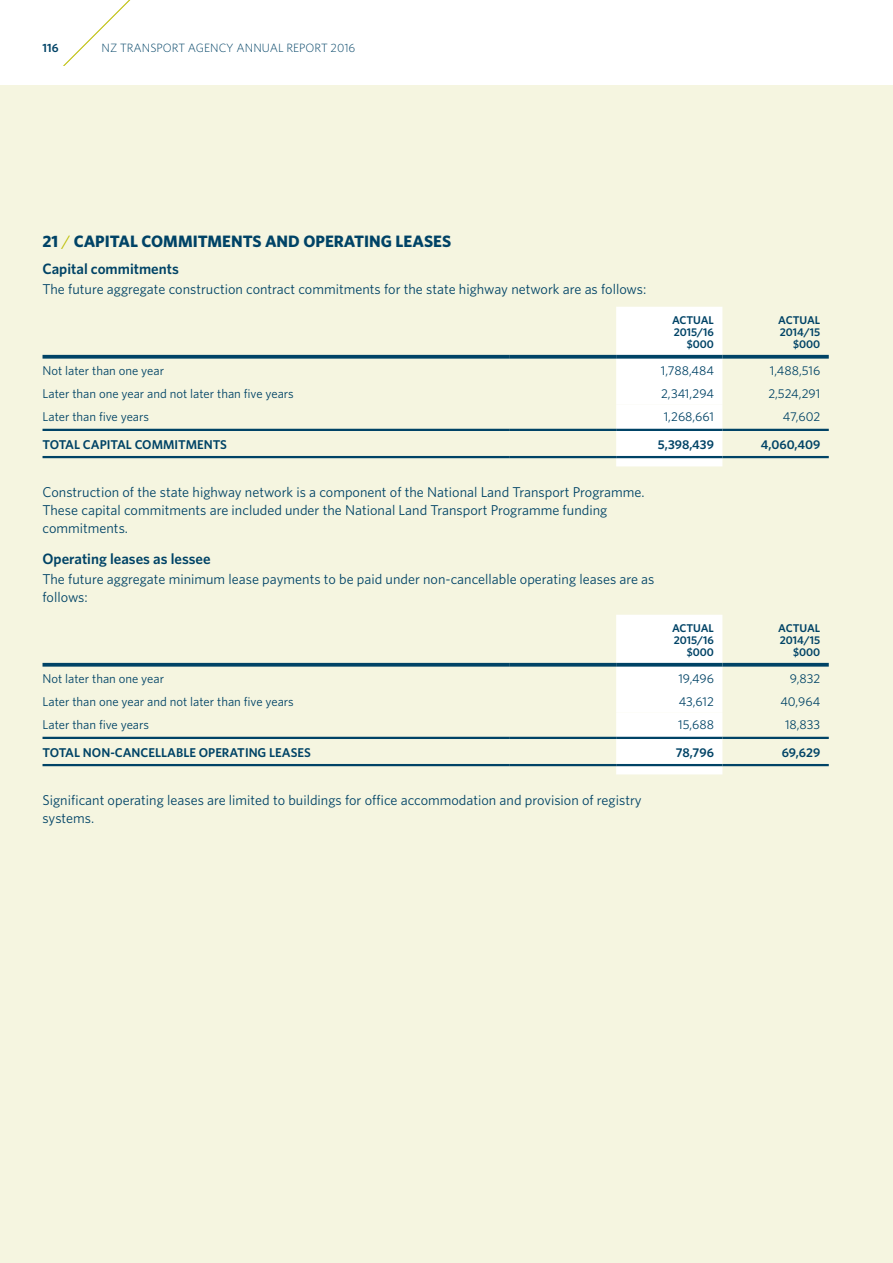
<style>
.page{position:relative;width:893px;height:1263px;background:#fff}
.page>*{position:absolute;margin:0;border:0;box-sizing:border-box;transform-origin:0 0}
.t1{font:700 16.5px "Whitney";color:#004366}
.t2{font:600 15px "Whitney";color:#004366}
.t3{font:14.25px/18px "Whitney";color:#004366}
.t4{font:12.75px "Whitney";color:#004366}
.t5{font:600 12.75px "Whitney";color:#004366}
.t6{font:300 12px "Whitney";color:#004366}
.t7{font:600 12px "Whitney";color:#004366}
.t8{font:600 11.25px/12px "Whitney";color:#004366;text-align:right}
.s1{font-weight:400;color:#bcbe00}
</style>
<div class="page">
<div style="left:0;top:85px;width:893px;height:1178px;background:#f5f5e0"></div>
<svg style="left:63px;top:0;width:68px;height:66px"></svg>
<div style="left:616px;top:307px;width:106px;height:159px;background:#fff"></div>
<svg style="left:43px;top:355px;width:467px;height:4px;background:#175371"></svg>
<svg style="left:510px;top:355px;width:106px;height:4px"></svg>
<svg style="left:616px;top:355px;width:106px;height:4px"></svg>
<svg style="left:722px;top:355px;width:107px;height:4px"></svg>
<hr style="left:43px;top:429px;width:467px;height:2px;background:#004366">
<hr style="left:510px;top:429px;width:106px;height:2px;background:#004366">
<hr style="left:616px;top:429px;width:106px;height:2px;background:#004366">
<hr style="left:722px;top:429px;width:107px;height:2px;background:#004366">
<hr style="left:43px;top:456px;width:467px;height:2px;background:#004366">
<hr style="left:510px;top:456px;width:106px;height:2px;background:#004366">
<hr style="left:616px;top:456px;width:106px;height:2px;background:#004366">
<hr style="left:722px;top:456px;width:107px;height:2px;background:#004366">
<div style="left:616px;top:615px;width:106px;height:159px;background:#fff"></div>
<svg style="left:43px;top:663px;width:467px;height:4px;background:#165371"></svg>
<svg style="left:510px;top:663px;width:106px;height:4px"></svg>
<svg style="left:616px;top:663px;width:106px;height:4px"></svg>
<svg style="left:722px;top:663px;width:107px;height:4px"></svg>
<hr style="left:43px;top:737px;width:467px;height:2px;background:#004366">
<hr style="left:510px;top:737px;width:106px;height:2px;background:#004366">
<hr style="left:616px;top:737px;width:106px;height:2px;background:#004366">
<hr style="left:722px;top:737px;width:107px;height:2px;background:#004366">
<hr style="left:43px;top:764px;width:467px;height:2px;background:#004366">
<hr style="left:510px;top:764px;width:106px;height:2px;background:#004366">
<hr style="left:616px;top:764px;width:106px;height:2px;background:#004366">
<hr style="left:722px;top:764px;width:107px;height:2px;background:#004366">
<p class="t7" style="left:43px;top:40px;width:18px">116</p>
<p class="t6" style="left:102px;top:40px;width:255px">NZ TRANSPORT AGENCY ANNUAL REPORT 2016</p>
<p class="t1" style="left:43px;top:230px;width:410px">21 <span class="s1">/</span> CAPITAL COMMITMENTS AND OPERATING LEASES</p>
<p class="t2" style="left:43px;top:259px;width:138px">Capital commitments</p>
<p class="t3" style="left:43px;top:280px;width:605px">The future aggregate construction contract commitments for the state highway network are as follows:</p>
<p class="t8" style="left:672px;top:314px;width:43px">ACTUAL<br>2015/16 $000</p>
<p class="t8" style="left:778px;top:314px;width:43px">ACTUAL<br>2014/15 $000</p>
<p class="t4" style="left:43px;top:363px;width:123px">Not later than one year</p>
<p class="t4" style="left:661px;top:363px;width:55px">1,788,484</p>
<p class="t4" style="left:770px;top:363px;width:52px">1,488,516</p>
<p class="t4" style="left:43px;top:385px;width:253px">Later than one year and not later than five years</p>
<p class="t4" style="left:661px;top:385px;width:54px">2,341,294</p>
<p class="t4" style="left:768px;top:385px;width:53px">2,524,291</p>
<p class="t4" style="left:43px;top:408px;width:108px">Later than five years</p>
<p class="t4" style="left:664px;top:408px;width:52px">1,268,661</p>
<p class="t4" style="left:783px;top:408px;width:39px">47,602</p>
<p class="t5" style="left:43px;top:436px;width:186px">TOTAL CAPITAL COMMITMENTS</p>
<p class="t5" style="left:658px;top:436px;width:58px">5,398,439</p>
<p class="t5" style="left:761px;top:436px;width:61px">4,060,409</p>
<p class="t3" style="left:43px;top:482px;width:604px">Construction of the state highway network is a component of the National Land Transport Programme.<br>These capital commitments are included under the National Land Transport Programme funding commitments.</p>
<p class="t2" style="left:43px;top:549px;width:170px">Operating leases as lessee</p>
<p class="t3" style="left:43px;top:570px;width:613px">The future aggregate minimum lease payments to be paid under non-cancellable operating leases are as follows:</p>
<p class="t8" style="left:672px;top:622px;width:43px">ACTUAL<br>2015/16 $000</p>
<p class="t8" style="left:778px;top:622px;width:43px">ACTUAL<br>2014/15 $000</p>
<p class="t4" style="left:43px;top:670px;width:123px">Not later than one year</p>
<p class="t4" style="left:678px;top:670px;width:37px">19,496</p>
<p class="t4" style="left:790px;top:670px;width:32px">9,832</p>
<p class="t4" style="left:43px;top:693px;width:253px">Later than one year and not later than five years</p>
<p class="t4" style="left:679px;top:693px;width:37px">43,612</p>
<p class="t4" style="left:780px;top:693px;width:41px">40,964</p>
<p class="t4" style="left:43px;top:716px;width:108px">Later than five years</p>
<p class="t4" style="left:678px;top:716px;width:37px">15,688</p>
<p class="t4" style="left:785px;top:716px;width:37px">18,833</p>
<p class="t5" style="left:43px;top:744px;width:270px">TOTAL NON-CANCELLABLE OPERATING LEASES</p>
<p class="t5" style="left:676px;top:744px;width:40px">78,796</p>
<p class="t5" style="left:782px;top:744px;width:40px">69,629</p>
<p class="t3" style="left:43px;top:790px;width:601px">Significant operating leases are limited to buildings for office accommodation and provision of registry systems.</p>
</div>
